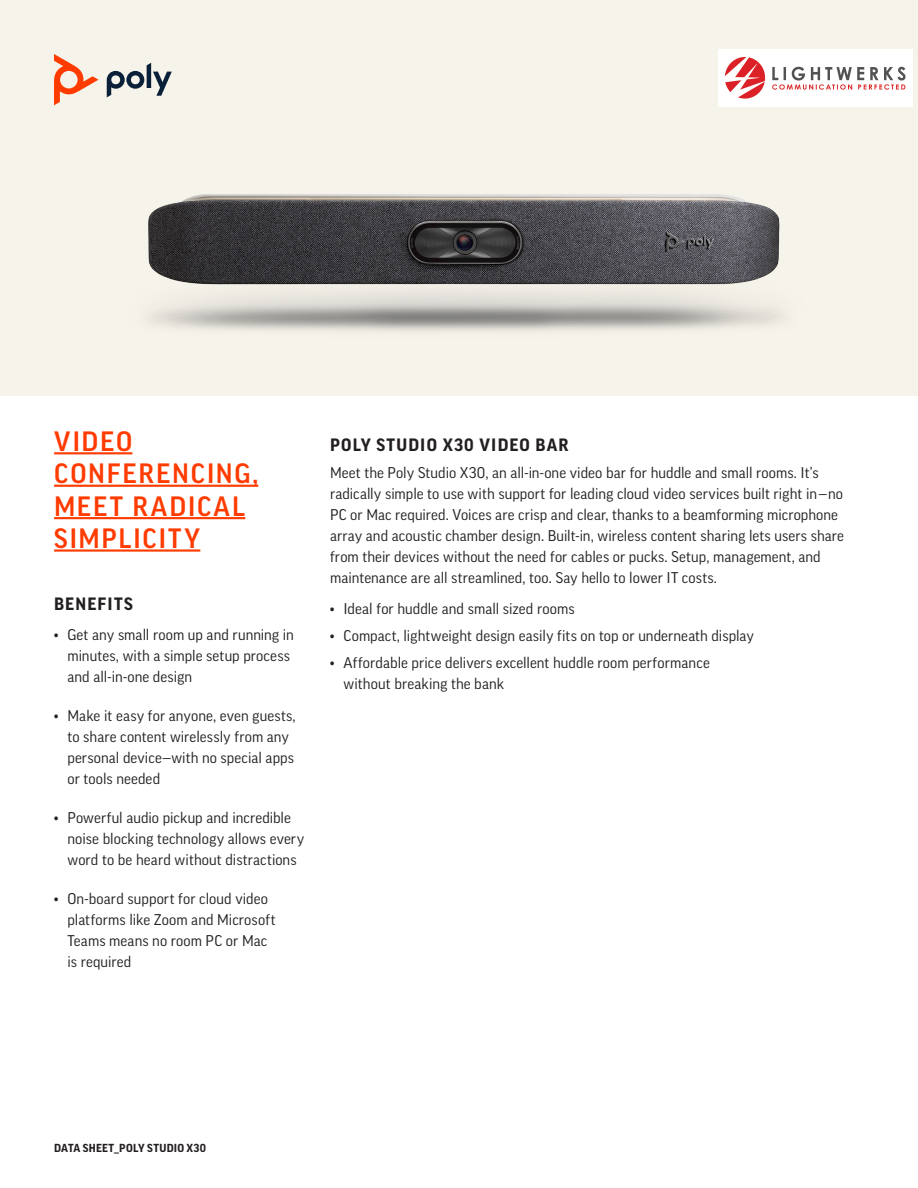
<style>
.page{position:relative;width:918px;height:1188px;background:#fff}
.page>*{position:absolute;margin:0;border:0;box-sizing:border-box;transform-origin:0 0}
.headline{font:500 27px/32.4px "Good Pro";letter-spacing:.065em;color:#ff3b00}
.subhead{font:700 17.25px "Good Pro";letter-spacing:.07em;color:#231f20}
.body_copy{font:15px/21px "Good Pro";letter-spacing:.005em;color:#231f20}
.template_style{font:700 11.25px "Good Pro";letter-spacing:.02em;color:#231f20}
</style>
<div class="page">
<hr style="left:54px;top:452px;width:78px;height:2px;background:#ff3b00">
<hr style="left:54px;top:485px;width:204px;height:2px;background:#ff3b00">
<hr style="left:54px;top:517px;width:191px;height:2px;background:#ff3b00">
<hr style="left:54px;top:549px;width:146px;height:3px;background:#ff3b00">
<div style="left:0;top:0;width:918px;height:396px;background:#f6f3ea"></div>
<svg style="left:107px;top:63px;width:65px;height:34px"></svg>
<svg style="left:54px;top:54px;width:44px;height:51px"></svg>
<img style="left:148px;top:194px;width:636px;height:137px">
<img style="left:719px;top:50px;width:194px;height:57px">
<p class="headline" style="left:54px;top:425px;width:206px">VIDEO<br>CONFERENCING,<br>MEET RADICAL<br>SIMPLICITY</p>
<p class="subhead" style="left:54px;top:594px;width:80px">BENEFITS</p>
<p class="body_copy" style="left:68px;top:624px;width:228px;text-indent:-14px">• Get any small room up and running in minutes, with a simple setup process and all-in-one design</p>
<p class="body_copy" style="left:68px;top:705px;width:230px;text-indent:-14px">• Make it easy for anyone, even guests, to share content wirelessly from any personal device—with no special apps or tools needed</p>
<p class="body_copy" style="left:68px;top:807px;width:238px;text-indent:-14px">• Powerful audio pickup and incredible noise blocking technology allows every word to be heard without distractions</p>
<p class="body_copy" style="left:68px;top:888px;width:210px;text-indent:-14px">• On-board support for cloud video platforms like Zoom and Microsoft<br>Teams means no room PC or Mac is required</p>
<p class="subhead" style="left:330px;top:435px;width:240px">POLY STUDIO X30 VIDEO BAR</p>
<p class="body_copy" style="left:330px;top:462px;width:516px">Meet the Poly Studio X30, an all-in-one video bar for huddle and small rooms. It’s radically simple to use with support for leading cloud video services built right in—no PC or Mac required. Voices are crisp and clear, thanks to a beamforming microphone array and acoustic chamber design. Built-in, wireless content sharing lets users share from their devices without the need for cables or pucks. Setup, management, and maintenance are all streamlined, too. Say hello to lower IT costs.</p>
<p class="body_copy" style="left:330px;top:598px;width:246px">• Ideal for huddle and small sized rooms</p>
<p class="body_copy" style="left:330px;top:625px;width:425px">• Compact, lightweight design easily fits on top or underneath display</p>
<p class="body_copy" style="left:344px;top:652px;width:368px;text-indent:-14px">• Affordable price delivers excellent huddle room performance without breaking the bank</p>
<p class="template_style" style="left:54px;top:1142px;width:153px">DATA SHEET_POLY STUDIO X30</p>
</div>
